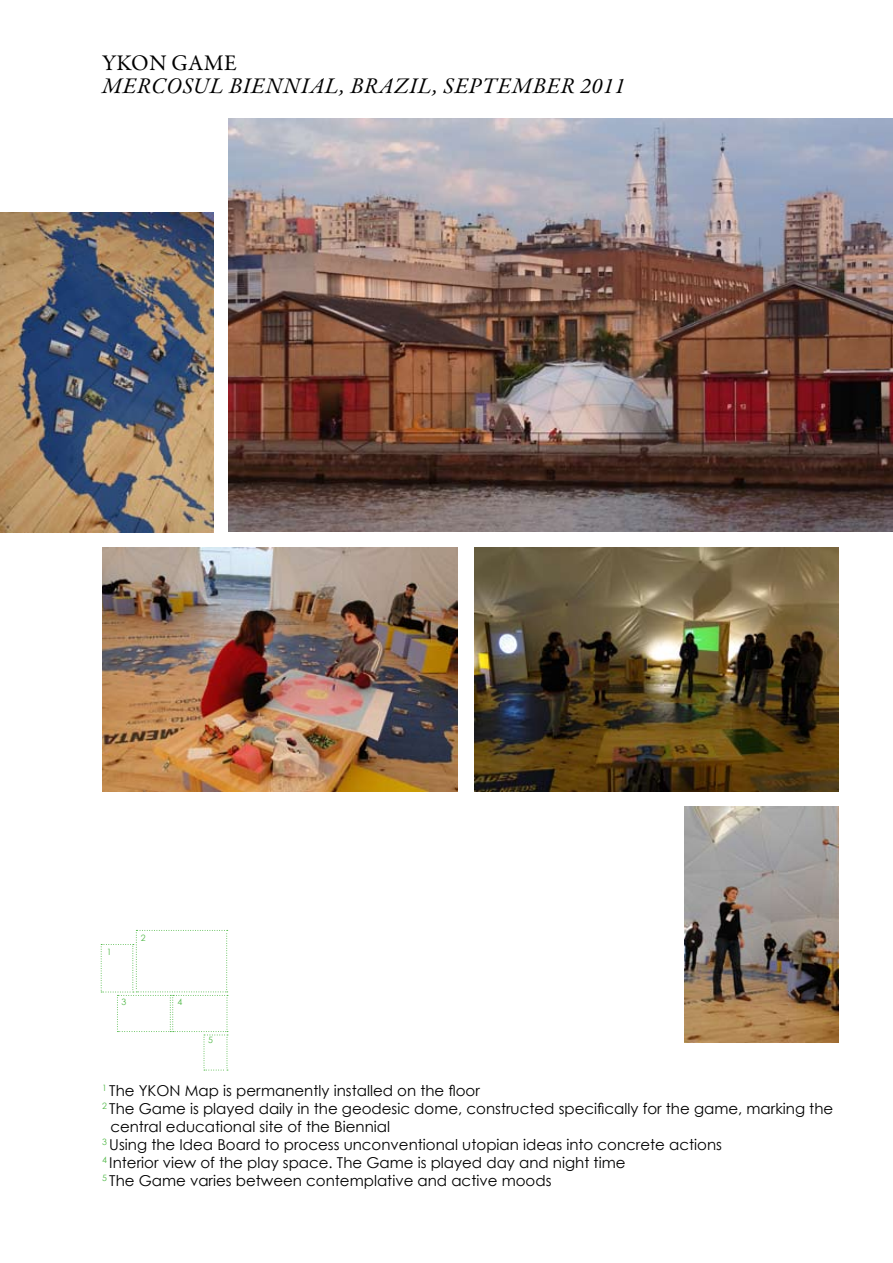
<style>
.page{position:relative;width:893px;height:1263px;background:#fff}
.page>*{position:absolute;margin:0;border:0;box-sizing:border-box;transform-origin:0 0}
.t1{font:italic 22.5px "Garamond Premr Pro";letter-spacing:.035em;color:#000}
.t2{font:22.5px "Garamond Premr Pro";letter-spacing:.02em;color:#000}
.t3{font:15px "Century Gothic";color:#000}
.t4{font:8.7px "Century Gothic";color:#51b848}
</style>
<div class="page">
<img style="left:684px;top:807px;width:155px;height:236px">
<img style="left:0;top:213px;width:213px;height:319px">
<img style="left:474px;top:548px;width:365px;height:243px">
<img style="left:229px;top:118px;width:664px;height:414px">
<img style="left:102px;top:548px;width:356px;height:243px">
<svg style="left:101px;top:930px;width:127px;height:141px"></svg>
<h1 class="t2" style="left:102px;top:50px;width:136px">YKON GAME</h1>
<h1 class="t1" style="left:102px;top:72px;width:51px">MERCO</h1>
<h1 class="t1" style="left:182px;top:72px;width:99px">SUL BIENNIAL</h1>
<h1 class="t1" style="left:340px;top:72px;width:287px">, BRA ZIL , SEPTEMBER 2011</h1>
<p class="t4" style="left:107px;top:946px;width:6px">1</p>
<p class="t4" style="left:141px;top:932px;width:6px">2</p>
<p class="t4" style="left:122px;top:996px;width:6px">3</p>
<p class="t4" style="left:178px;top:996px;width:6px">4</p>
<p class="t4" style="left:208px;top:1034px;width:6px">5</p>
<p class="t3" style="left:102px;top:1081px;width:379px"><sup>1</sup> The YKON Map is permanently installed on the floor</p>
<p class="t3" style="left:102px;top:1099px;width:733px"><sup>2</sup> The Game is played daily in the geodesic dome, constructed specifically for the game, marking the</p>
<p class="t3" style="left:110px;top:1117px;width:281px">central educational site of the Biennial</p>
<p class="t3" style="left:102px;top:1135px;width:621px"><sup>3</sup> Using the Idea Board to process unconventional utopian ideas into concrete actions</p>
<p class="t3" style="left:102px;top:1153px;width:525px"><sup>4</sup> Interior view of the play space. The Game is played day and night time</p>
<p class="t3" style="left:102px;top:1171px;width:451px"><sup>5</sup> The Game varies between contemplative and active moods</p>
</div>
